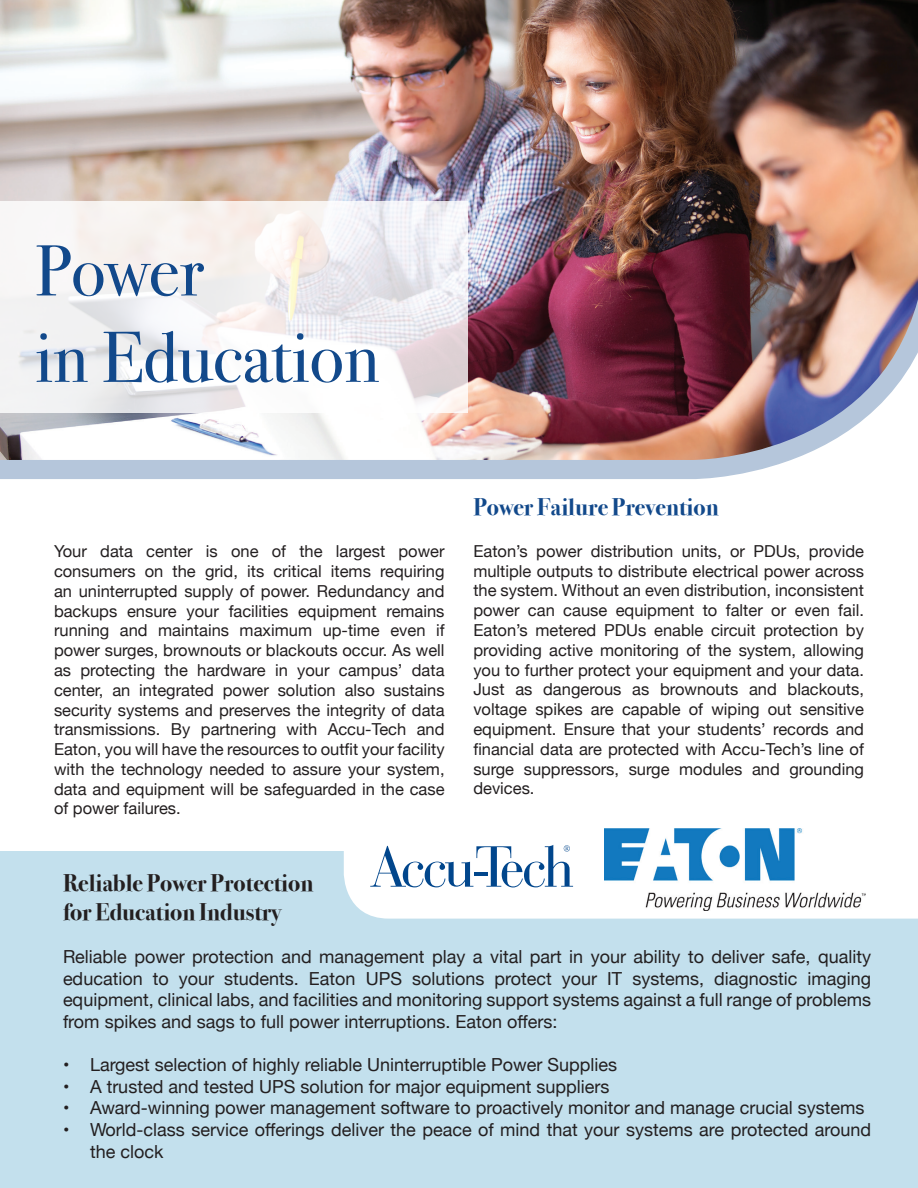
<style>
.page{position:relative;width:918px;height:1188px;background:#fff}
.page>*{position:absolute;margin:0;border:0;box-sizing:border-box;transform-origin:0 0}
.t1{font:72px/86.4px "Bodoni Svty Two ITCTT";color:#12498b}
.t2{font:700 24px/28.8px "Bodoni Svty Two ITCTT";color:#231f20}
.t3{font:700 24px "Bodoni Svty Two ITCTT";color:#12498b}
.t4{font:18px/21.6px "Helvetica Neue";color:#231f20;text-align:justify}
.t5{font:16.5px/19.8px "Helvetica Neue";color:#231f20;text-align:justify}
</style>
<div class="page">
<div style="left:0;top:460px;width:791px;height:19px;background:#b5c6db"></div>
<img style="left:0;top:0;width:918px;height:460px">
<div style="left:0;top:851px;width:918px;height:337px;background:#c3e0ed"></div>
<div style="left:344px;top:828px;width:574px;height:91px;background:#fff"></div>
<img style="left:605px;top:828px;width:261px;height:83px">
<svg style="left:0;top:202px;width:468px;height:211px;fill:#f5f2f2"></svg>
<svg style="left:370px;top:845px;width:203px;height:42px;background:#c5d5e5"></svg>
<h1 class="t1" style="left:35px;top:220px;width:346px">Power<br>in Education</h1>
<p class="t5" style="left:54px;top:542px;width:392px">Your data center is one of the largest power consumers on the grid, its critical items requiring an uninterrupted supply of power. Redundancy and backups ensure your facilities equipment remains running and maintains maximum up-time even if power surges, brownouts or blackouts occur. As well as protecting the hardware in your campus’ data center, an integrated power solution also sustains security systems and preserves the integrity of data transmissions. By partnering with Accu-Tech and Eaton, you will have the resources to outfit your facility with the technology needed to assure your system, data and equipment will be safeguarded in the case of power failures.</p>
<h2 class="t3" style="left:473px;top:487px;width:247px">Power Failure Prevention</h2>
<p class="t5" style="left:473px;top:542px;width:392px">Eaton’s power distribution units, or PDUs, provide multiple outputs to distribute electrical power across the system. Without an even distribution, inconsistent power can cause equipment to falter or even fail.<br>Eaton’s metered PDUs enable circuit protection by providing active monitoring of the system, allowing you to further protect your equipment and your data.<br>Just as dangerous as brownouts and blackouts, voltage spikes are capable of wiping out sensitive equipment. Ensure that your students’ records and financial data are protected with Accu-Tech’s line of surge suppressors, surge modules and grounding devices.</p>
<h2 class="t2" style="left:63px;top:867px;width:252px">Reliable Power Protection for Education Industry</h2>
<p class="t4" style="left:63px;top:947px;width:810px">Reliable power protection and management play a vital part in your ability to deliver safe, quality education to your students. Eaton UPS solutions protect your IT systems, diagnostic imaging equipment, clinical labs, and facilities and monitoring support systems against a full range of problems from spikes and sags to full power interruptions. Eaton offers:</p>
<p class="t4" style="left:63px;top:1055px;width:556px">• Largest selection of highly reliable Uninterruptible Power Supplies</p>
<p class="t4" style="left:63px;top:1077px;width:548px">• A trusted and tested UPS solution for major equipment suppliers</p>
<p class="t4" style="left:63px;top:1098px;width:803px">• Award-winning power management software to proactively monitor and manage crucial systems</p>
<p class="t4" style="left:90px;top:1120px;width:783px;text-indent:-27px">• World-class service offerings deliver the peace of mind that your systems are protected around the clock</p>
</div>
